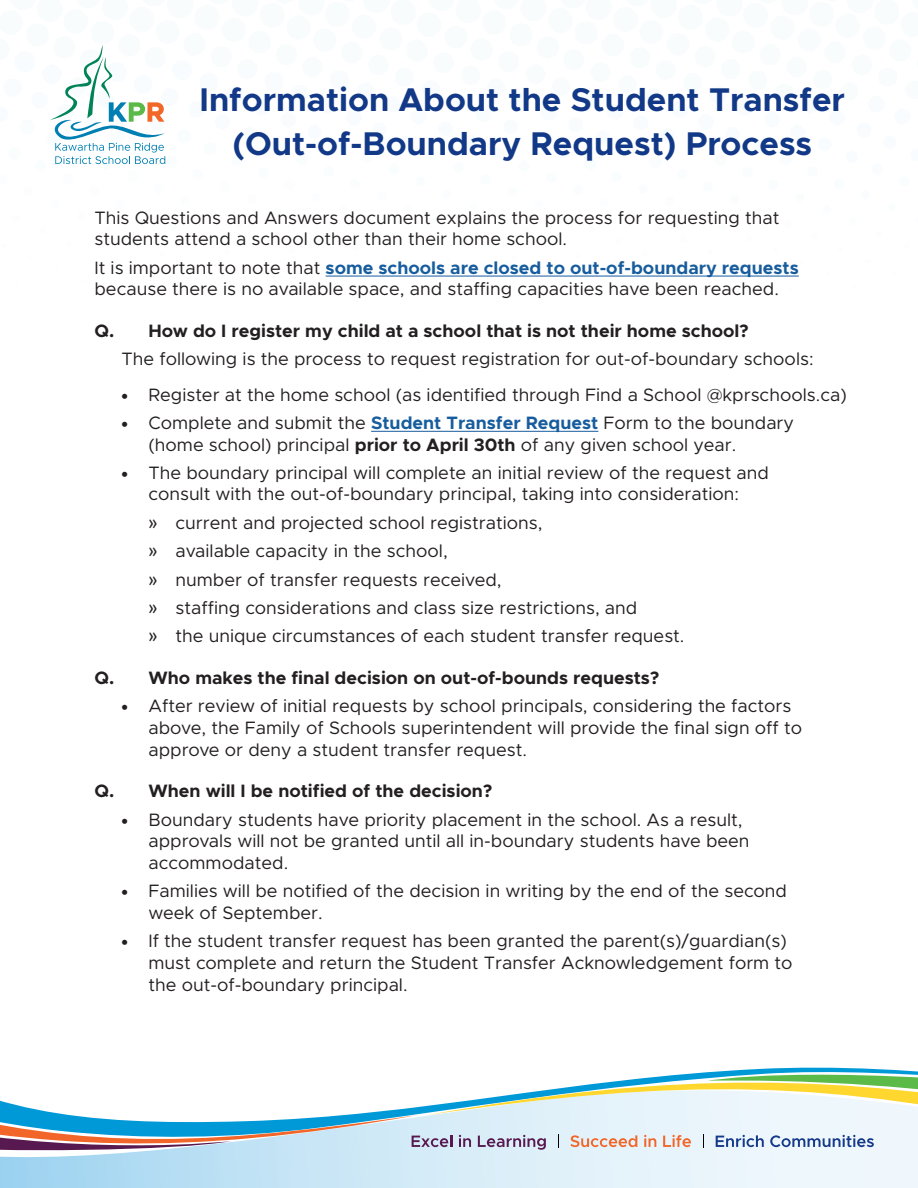
<style>
.page{position:relative;width:918px;height:1188px;background:#fff}
.page>*{position:absolute;margin:0;border:0;box-sizing:border-box;transform-origin:0 0}
.Heading{font:700 33px "Metropolis";color:#123988}
.Body-12pt-Regular{font:18px/21.6px "Metropolis";color:#231f20}
.Question{font:700 18px "Metropolis";color:#231f20}
.indent__25{font:18px "Metropolis";color:#231f20}
.s1{font-weight:700;color:#175d9e}
.s2{font-family:"Myriad Pro";font-weight:900}
.s3{font-weight:700}
.s4{font-family:"Fira Sans Compressed"}
</style>
<div class="page">
<svg style="left:0;top:1160px;width:918px;height:28px;background:#d0e9f7"></svg>
<svg style="left:0;top:1067px;width:918px;height:93px"></svg>
<svg style="left:50px;top:45px;width:115px;height:119px"></svg>
<hr style="left:326px;top:276px;width:473px;height:1px;background:#175d9e">
<hr style="left:371px;top:431px;width:227px;height:1px;background:#175d9e">
<p class="Heading" style="left:200px;top:78px;width:647px">Information About the Student Transfer</p>
<p class="Heading" style="left:232px;top:123px;width:581px">(Out-of-Boundary Request) Process</p>
<p class="Body-12pt-Regular" style="left:94px;top:207px;width:686px">This Questions and Answers document explains the process for requesting that students attend a school other than their home school.</p>
<p class="Body-12pt-Regular" style="left:94px;top:257px;width:706px">It is important to note that <span class="s1">some schools are closed to out-of-boundary requests </span>because there is no available space, and staffing capacities have been reached.</p>
<p class="Question" style="left:94px;top:320px;width:656px">Q. How do I register my child at a school that is not their home school?</p>
<p class="indent__25" style="left:122px;top:348px;width:694px">The following is the process to request registration for out-of-boundary schools:</p>
<p class="Body-12pt-Regular" style="left:122px;top:384px;width:727px"><span class="s2">•</span> Register at the home school (as identified through Find a School @kprschools.ca)</p>
<p class="Body-12pt-Regular" style="left:148px;top:412px;width:647px;text-indent:-27px"><span class="s2">•</span> Complete and submit the <span class="s1">Student Transfer Request</span> Form to the boundary (home school) principal <span class="s3">prior to April 30th</span> of any given school year.</p>
<p class="Body-12pt-Regular" style="left:122px;top:462px;width:649px;text-align:center"><span class="s2">•</span> The boundary principal will complete an initial review of the request and consult with the out-of-boundary principal, taking into consideration:</p>
<p class="Body-12pt-Regular" style="left:148px;top:512px;width:396px"><span class="s4">»</span> current and projected school registrations,</p>
<p class="Body-12pt-Regular" style="left:148px;top:540px;width:301px"><span class="s4">»</span> available capacity in the school,</p>
<p class="Body-12pt-Regular" style="left:148px;top:568px;width:355px"><span class="s4">»</span> number of transfer requests received,</p>
<p class="Body-12pt-Regular" style="left:148px;top:597px;width:490px"><span class="s4">»</span> staffing considerations and class size restrictions, and</p>
<p class="Body-12pt-Regular" style="left:148px;top:625px;width:538px"><span class="s4">»</span> the unique circumstances of each student transfer request.</p>
<p class="Question" style="left:94px;top:666px;width:566px">Q. Who makes the final decision on out-of-bounds requests?</p>
<p class="Body-12pt-Regular" style="left:148px;top:695px;width:655px;text-indent:-27px"><span class="s2">•</span> After review of initial requests by school principals, considering the factors above, the Family of Schools superintendent will provide the final sign off to approve or deny a student transfer request.</p>
<p class="Question" style="left:94px;top:780px;width:399px">Q. When will I be notified of the decision?</p>
<p class="Body-12pt-Regular" style="left:148px;top:809px;width:603px;text-indent:-27px"><span class="s2">•</span> Boundary students have priority placement in the school. As a result, approvals will not be granted until all in-boundary students have been accommodated.</p>
<p class="Body-12pt-Regular" style="left:148px;top:880px;width:640px;text-indent:-27px"><span class="s2">•</span> Families will be notified of the decision in writing by the end of the second week of September.</p>
<p class="Body-12pt-Regular" style="left:148px;top:930px;width:646px;text-indent:-27px"><span class="s2">•</span> If the student transfer request has been granted the parent(s)/guardian(s) must complete and return the Student Transfer Acknowledgement form to the out-of-boundary principal.</p>
</div>
